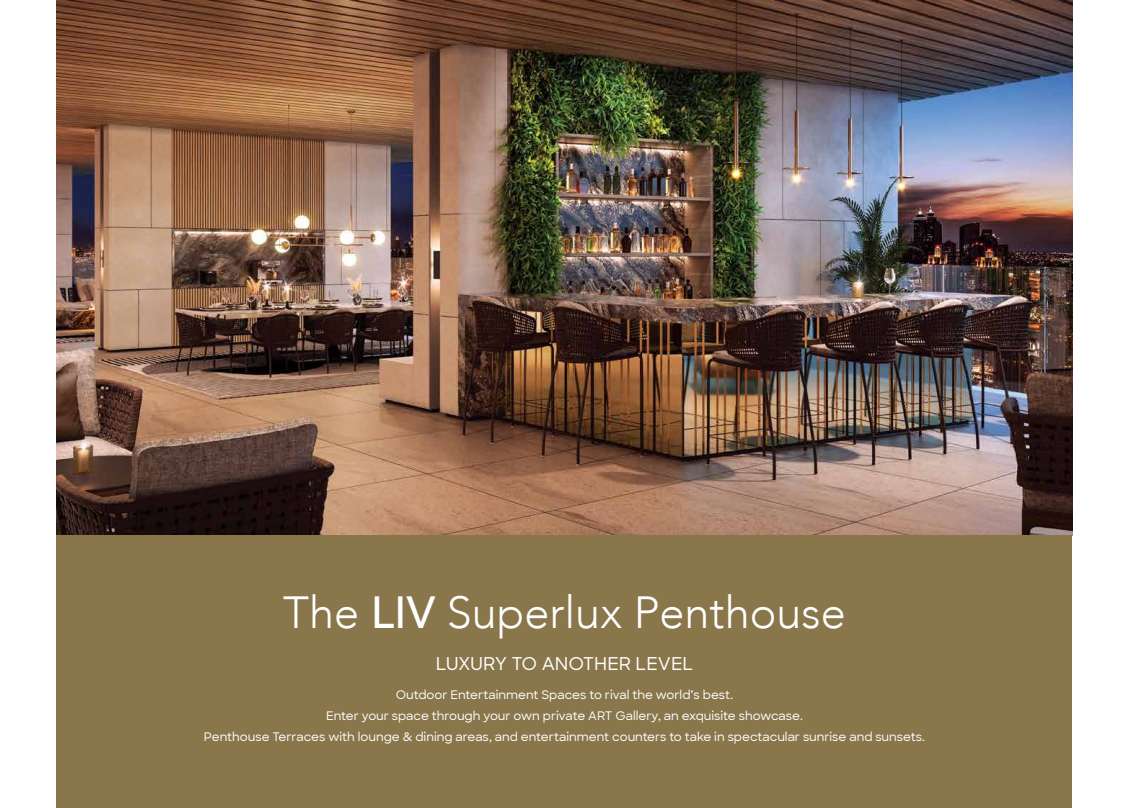
<style>
.page{position:relative;width:1129px;height:808px;background:#fff}
.page>*{position:absolute;margin:0;border:0;box-sizing:border-box;transform-origin:0 0}
.t1{font:300 45px "Avenir";color:#fff}
.t2{font:500 18px "Sharp Sans";color:#fff}
.t3{font:500 12px/20.8px "Sharp Sans";color:#fff;text-align:center}
.s1{font-weight:500}
</style>
<div class="page">
<img style="left:57px;top:0;width:1014px;height:536px">
<div style="left:57px;top:536px;width:1014px;height:272px;background:#89764b"></div>
<h1 class="t1" style="left:283px;top:585px;width:564px">The <span class="s1">LIV</span> Superlux Penthouse</h1>
<h2 class="t2" style="left:435px;top:650px;width:259px">LUXURY TO ANOTHER LEVEL</h2>
<p class="t3" style="left:204px;top:684px;width:722px">Outdoor Entertainment Spaces to rival the world’s best.<br>Enter your space through your own private ART Gallery, an exquisite showcase.<br>Penthouse Terraces with lounge &amp; dining areas, and entertainment counters to take in spectacular sunrise and sunsets.</p>
</div>
